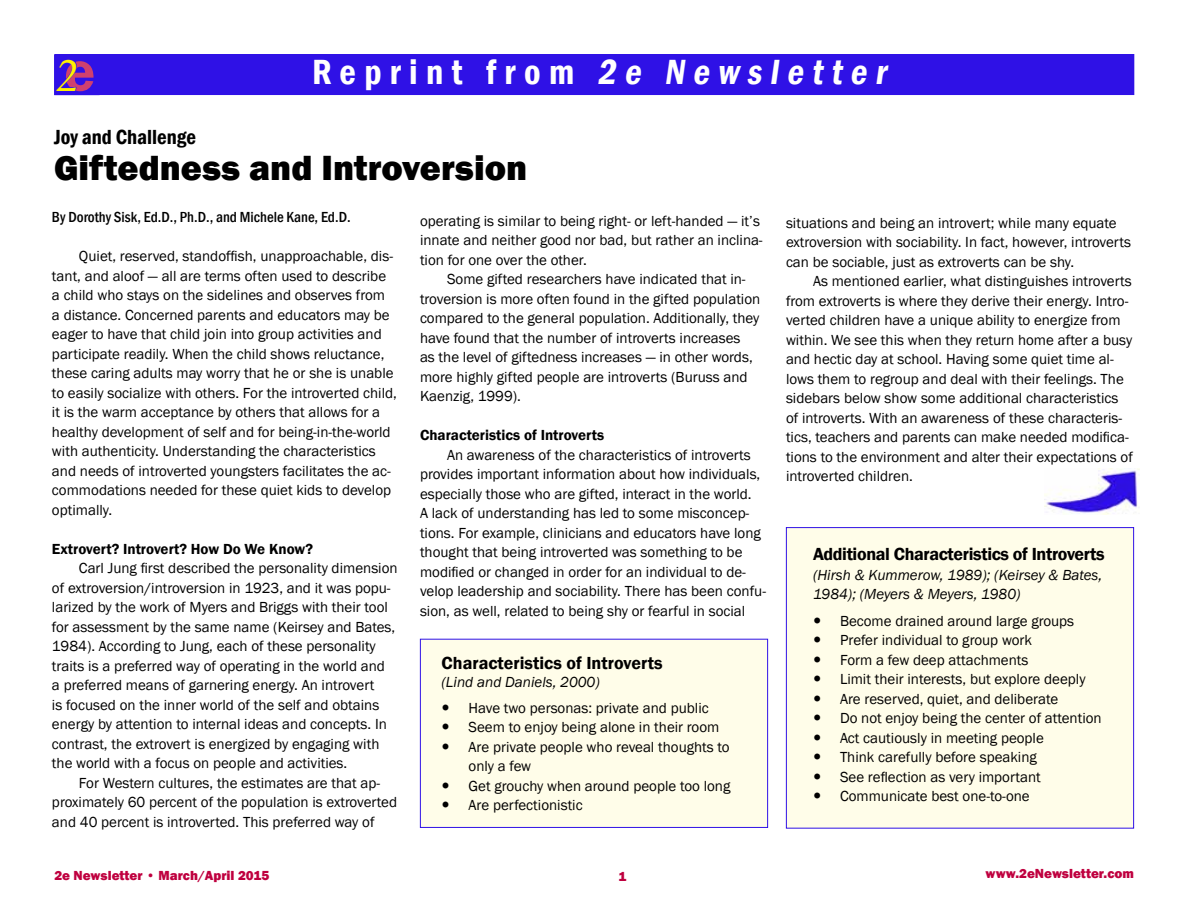
<style>
.page{position:relative;width:1188px;height:918px;background:#fff}
.page>*{position:absolute;margin:0;border:0;box-sizing:border-box;transform-origin:0 0}
.t1{font:italic 46.5px "Palatino Linotype";color:#fff200}
.t2{font:800 36px "Franklin Gothic";color:#000}
.t3{font:600 condensed 36px "Franklin Gothic";color:#fff}
.t4{font:600 condensed 21px "Franklin Gothic";color:#000}
.t5{font:600 18px "Franklin Gothic";letter-spacing:-.02em;color:#000}
.t6{font:600 18px "Franklin Gothic";color:#000}
.t7{font:15px/19.5px "Franklin Gothic";color:#000}
.t8{font:italic 15px/19.5px "Franklin Gothic";color:#000}
.t9{font:600 15px "Franklin Gothic";color:#000}
.t10{font:500 condensed 15px "Franklin Gothic";color:#000}
.t11{font:800 13.5px "Franklin Gothic";color:#bf003f}
.s1{font-family:"Franklin Gothic";font-weight:600;font-style:normal;font-size:58.5px;color:#cf406f}
</style>
<div class="page">
<div style="left:54px;top:54px;width:1080px;height:41px;background:#2f11e6"></div>
<img style="left:1044px;top:468px;width:95px;height:46px">
<div style="left:420px;top:639px;width:348px;height:189px;background:#fffde9;border:1px solid #2f11e6"></div>
<div style="left:786px;top:527px;width:348px;height:302px;background:#fffde9;border:1px solid #2f11e6"></div>
<h1 class="t1" style="left:57px;top:42px;width:40px">2<span class="s1">e</span></h1>
<h2 class="t3" style="left:312px;top:48px;width:582px">Re p r i n t f ro m 2e Newsletter</h2>
<h3 class="t4" style="left:54px;top:123px;width:144px">Joy and Challenge</h3>
<h2 class="t2" style="left:54px;top:145px;width:475px">Giftedness and Introversion</h2>
<p class="t10" style="left:52px;top:207px;width:300px">By Dorothy Sisk, Ed.D., Ph.D., and Michele Kane, Ed.D.</p>
<p class="t7" style="left:52px;top:247px;width:347px;text-indent:27px">Quiet, reserved, standoffish, unapproachable, dis&shy;tant, and aloof — all are terms often used to describe a child who stays on the sidelines and observes from<br>a distance. Concerned parents and educators may be eager to have that child join into group activities and participate readily. When the child shows reluctance, these caring adults may worry that he or she is unable to easily socialize with others. For the introverted child, it is the warm acceptance by others that allows for a healthy development of self and for being-in-the-world with authenticity. Understanding the characteristics and needs of introverted youngsters facilitates the ac&shy;commodations needed for these quiet kids to develop optimally.</p>
<p class="t9" style="left:52px;top:539px;width:263px">Extrovert? Introvert? How Do We Know?</p>
<p class="t7" style="left:52px;top:559px;width:347px;text-indent:27px">Carl Jung first described the personality dimension of extroversion/introversion in 1923, and it was popu&shy;larized by the work of Myers and Briggs with their tool for assessment by the same name (Keirsey and Bates, 1984). According to Jung, each of these personality traits is a preferred way of operating in the world and<br>a preferred means of garnering energy. An introvert<br>is focused on the inner world of the self and obtains energy by attention to internal ideas and concepts. In contrast, the extrovert is energized by engaging with the world with a focus on people and activities.</p>
<p class="t7" style="left:52px;top:773px;width:347px;text-indent:27px">For Western cultures, the estimates are that ap&shy;proximately 60 percent of the population is extroverted and 40 percent is introverted. This preferred way of</p>
<p class="t7" style="left:420px;top:211px;width:344px">operating is similar to being right- or left-handed — it’s innate and neither good nor bad, but rather an inclina&shy;tion for one over the other.</p>
<p class="t7" style="left:420px;top:270px;width:342px;text-indent:27px">Some gifted researchers have indicated that in&shy;troversion is more often found in the gifted population compared to the general population. Additionally, they have found that the number of introverts increases<br>as the level of giftedness increases — in other words, more highly gifted people are introverts (Buruss and Kaenzig, 1999).</p>
<p class="t9" style="left:420px;top:426px;width:186px">Characteristics of Introverts</p>
<p class="t7" style="left:420px;top:445px;width:348px;text-indent:27px">An awareness of the characteristics of introverts provides important information about how individuals, especially those who are gifted, interact in the world.<br>A lack of understanding has led to some misconcep&shy;tions. For example, clinicians and educators have long thought that being introverted was something to be modified or changed in order for an individual to de&shy;velop leadership and sociability. There has been confu&shy;sion, as well, related to being shy or fearful in social</p>
<p class="t7" style="left:786px;top:213px;width:346px">situations and being an introvert; while many equate extroversion with sociability. In fact, however, introverts can be sociable, just as extroverts can be shy.</p>
<p class="t7" style="left:786px;top:272px;width:348px;text-indent:27px">As mentioned earlier, what distinguishes introverts from extroverts is where they derive their energy. Intro&shy;verted children have a unique ability to energize from within. We see this when they return home after a busy and hectic day at school. Having some quiet time al&shy;lows them to regroup and deal with their feelings. The sidebars below show some additional characteristics of introverts. With an awareness of these characteris&shy;tics, teachers and parents can make needed modifica&shy;tions to the environment and alter their expectations of introverted children.</p>
<p class="t5" style="left:813px;top:543px;width:293px">Additional Characteristics of Introverts</p>
<p class="t8" style="left:813px;top:565px;width:291px">(Hirsh &amp; Kummerow, 1989); (Keirsey &amp; Bates,<br>1984); (Meyers &amp; Meyers, 1980)</p>
<p class="t7" style="left:840px;top:611px;width:263px">Become drained around large groups Prefer individual to group work<br>Form a few deep attachments<br>Limit their interests, but explore deeply Are reserved, quiet, and deliberate<br>Do not enjoy being the center of attention Act cautiously in meeting people<br>Think carefully before speaking<br>See reflection as very important Communicate best one-to-one</p>
<p class="t6" style="left:442px;top:652px;width:222px">Characteristics of Introverts</p>
<p class="t8" style="left:442px;top:672px;width:160px">(Lind and Daniels, 2000)</p>
<p class="t7" style="left:469px;top:699px;width:263px">Have two personas: private and public<br>Seem to enjoy being alone in their room<br>Are private people who reveal thoughts to only a few<br>Get grouchy when around people too long<br>Are perfectionistic</p>
<p class="t11" style="left:54px;top:866px;width:217px">2e Newsletter • March/April 2015</p>
<p class="t11" style="left:618px;top:868px;width:9px">1</p>
<p class="t11" style="left:986px;top:865px;width:150px">www.2eNewsletter.com</p>
</div>
